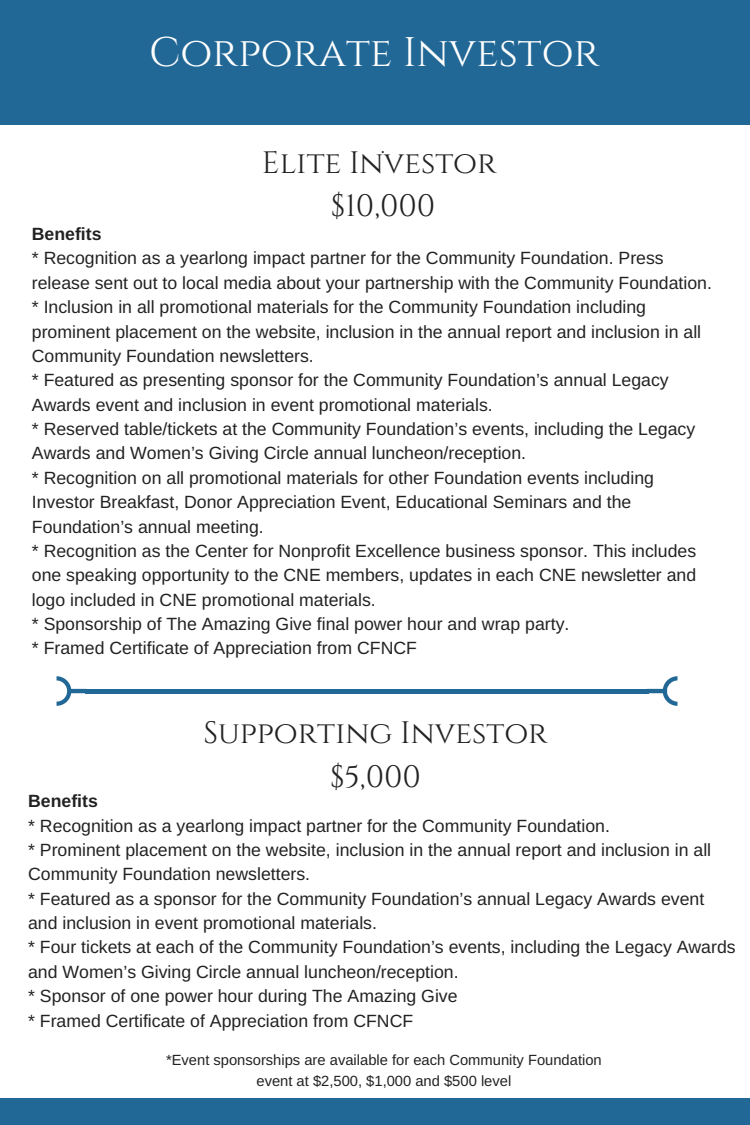
<style>
.page{position:relative;width:750px;height:1125px;background:#fff}
.page>*{position:absolute;margin:0;border:0;box-sizing:border-box;transform-origin:0 0}
.t1{font:41.25px "Cinzel";color:#fff}
.t2{font:31px/43.1px "Cinzel";color:#222;text-align:center}
.t3{font:17.62px/24.4px "Arimo";color:#222}
.t4{font:700 17.62px "Arimo";color:#222}
.t5{font:14.75px/20.6px "Arimo";color:#222;text-align:center}
</style>
<div class="page">
<div style="left:0;top:0;width:750px;height:125px;background:#226896"></div>
<div style="left:0;top:1099px;width:750px;height:26px;background:#226896"></div>
<hr style="left:85px;top:689px;width:563px;height:4px;background:#226896">
<svg style="left:647px;top:676px;width:31px;height:30px"></svg>
<svg style="left:57px;top:676px;width:29px;height:30px"></svg>
<h1 class="t1" style="left:149px;top:26px;width:452px">Corporate Investor</h1>
<h2 class="t2" style="left:262px;top:142px;width:236px">Elite Investor $10,000</h2>
<p class="t3" style="left:381px;top:135px;width:6px">.</p>
<p class="t4" style="left:32px;top:224px;width:71px">Benefits</p>
<p class="t3" style="left:32px;top:246px;width:682px">* Recognition as a yearlong impact partner for the Community Foundation. Press release sent out to local media about your partnership with the Community Foundation. * Inclusion in all promotional materials for the Community Foundation including prominent placement on the website, inclusion in the annual report and inclusion in all Community Foundation newsletters.<br>* Featured as presenting sponsor for the Community Foundation’s annual Legacy Awards event and inclusion in event promotional materials.<br>* Reserved table/tickets at the Community Foundation’s events, including the Legacy Awards and Women’s Giving Circle annual luncheon/reception.<br>* Recognition on all promotional materials for other Foundation events including Investor Breakfast, Donor Appreciation Event, Educational Seminars and the Foundation’s annual meeting.<br>* Recognition as the Center for Nonprofit Excellence business sponsor. This includes one speaking opportunity to the CNE members, updates in each CNE newsletter and logo included in CNE promotional materials.<br>* Sponsorship of The Amazing Give final power hour and wrap party.<br>* Framed Certificate of Appreciation from CFNCF</p>
<h2 class="t2" style="left:203px;top:713px;width:346px">Supporting Investor $5,000</h2>
<p class="t4" style="left:28px;top:791px;width:71px">Benefits</p>
<p class="t3" style="left:28px;top:813px;width:709px">* Recognition as a yearlong impact partner for the Community Foundation.<br>* Prominent placement on the website, inclusion in the annual report and inclusion in all Community Foundation newsletters.<br>* Featured as a sponsor for the Community Foundation’s annual Legacy Awards event and inclusion in event promotional materials.<br>* Four tickets at each of the Community Foundation’s events, including the Legacy Awards and Women’s Giving Circle annual luncheon/reception.<br>* Sponsor of one power hour during The Amazing Give<br>* Framed Certificate of Appreciation from CFNCF</p>
<p class="t5" style="left:166px;top:1050px;width:437px">*Event sponsorships are available for each Community Foundation event at $2,500, $1,000 and $500 level</p>
</div>
